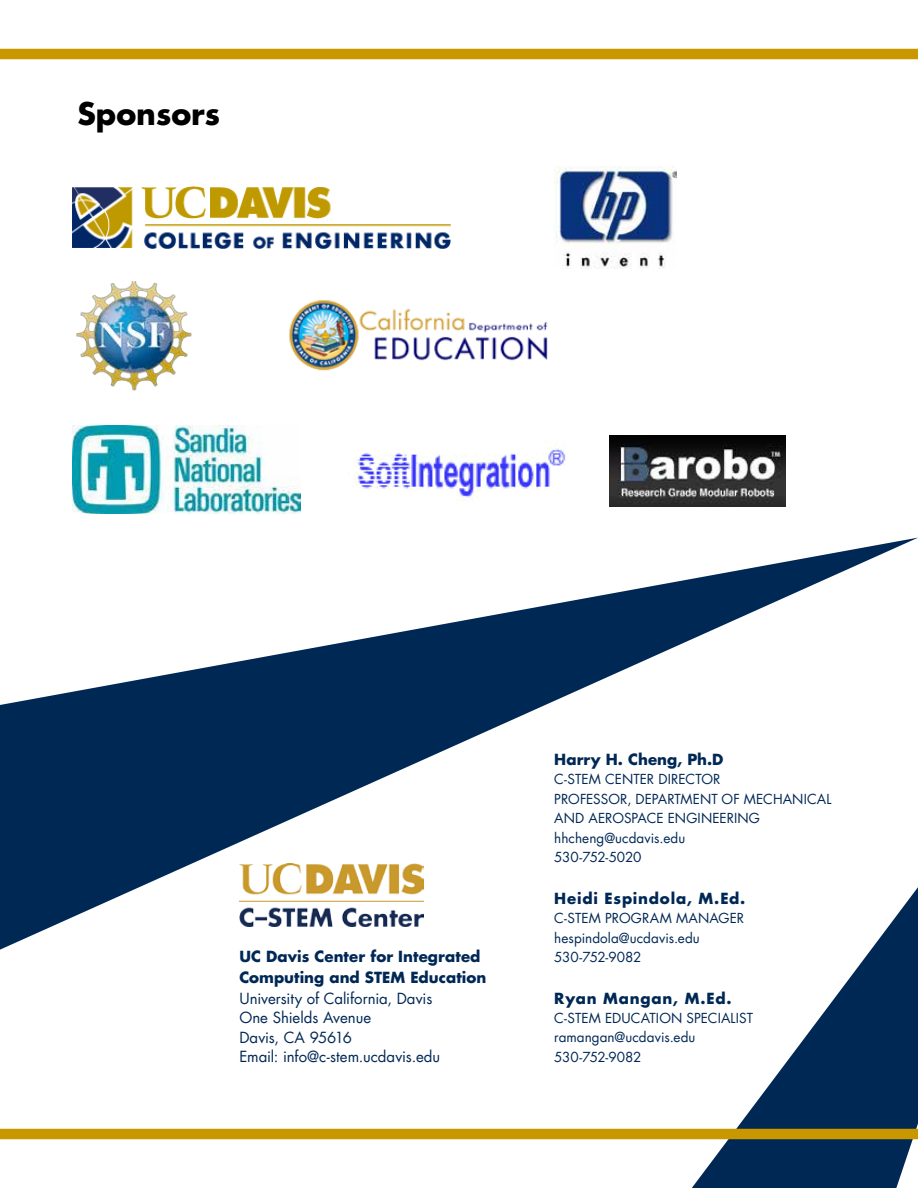
<style>
.page{position:relative;width:918px;height:1188px;background:#fff}
.page>*{position:absolute;margin:0;border:0;box-sizing:border-box;transform-origin:0 0}
.t1{font:700 30px "Futura UC Davis";color:#000}
.t2{font:15px/19.5px "Futura UC Davis";letter-spacing:-.005em;color:#002855}
.t3{font:700 15px/21px "Futura UC Davis";letter-spacing:.005em;color:#002855}
.t4{font:700 15px "Futura UC Davis";letter-spacing:.05em;color:#002855}
.t5{font:13.5px/19.5px "Futura UC Davis";letter-spacing:.005em;color:#002855}
</style>
<div class="page">
<svg style="left:0;top:538px;width:917px;height:412px"></svg>
<svg style="left:692px;top:887px;width:226px;height:301px"></svg>
<div style="left:0;top:49px;width:918px;height:10px;background:#c99700"></div>
<div style="left:0;top:1129px;width:918px;height:10px;background:#c99700"></div>
<img style="left:76px;top:281px;width:116px;height:110px">
<img style="left:72px;top:186px;width:379px;height:63px">
<img style="left:72px;top:425px;width:229px;height:88px">
<img style="left:610px;top:436px;width:175px;height:71px">
<img style="left:554px;top:166px;width:122px;height:103px">
<img style="left:289px;top:300px;width:259px;height:71px">
<img style="left:348px;top:441px;width:218px;height:60px">
<img style="left:239px;top:864px;width:185px;height:63px">
<h1 class="t1" style="left:77px;top:94px;width:144px">Sponsors</h1>
<p class="t3" style="left:239px;top:945px;width:248px">UC Davis Center for Integrated<br>Computing and STEM Education</p>
<p class="t2" style="left:239px;top:988px;width:202px">University of California, Davis<br>One Shields Avenue<br>Davis, CA 95616<br>Email: info@c-stem.ucdavis.edu</p>
<p class="t3" style="left:554px;top:749px;width:171px">Harry H. Cheng, Ph.D</p>
<p class="t5" style="left:554px;top:770px;width:70px">C-STEM Center</p>
<p class="t5" style="left:658px;top:770px;width:18px">Director</p>
<p class="t5" style="left:554px;top:789px;width:16px">Professor</p>
<p class="t5" style="left:627px;top:789px;width:27px">, Department</p>
<p class="t5" style="left:722px;top:789px;width:44px">of Mechanical</p>
<p class="t5" style="left:554px;top:809px;width:11px">and</p>
<p class="t5" style="left:589px;top:809px;width:19px">Aerospace</p>
<p class="t5" style="left:554px;top:809px;width:132px;text-indent:114px">Engineering hhcheng@ucdavis.edu<br>530-752-5020</p>
<p class="t4" style="left:554px;top:888px;width:193px">Heidi Espindola, M.Ed.</p>
<p class="t5" style="left:554px;top:909px;width:69px">C-STEM Program</p>
<p class="t5" style="left:554px;top:909px;width:147px;text-indent:122px">Manager hespindola@ucdavis.edu<br>530-752-9082</p>
<p class="t4" style="left:554px;top:988px;width:179px">Ryan Mangan, M.Ed.</p>
<p class="t5" style="left:554px;top:1008px;width:61px">C-STEM education</p>
<p class="t5" style="left:554px;top:1008px;width:143px;text-indent:132px">specialist ramangan@ucdavis.edu<br>530-752-9082</p>
</div>
